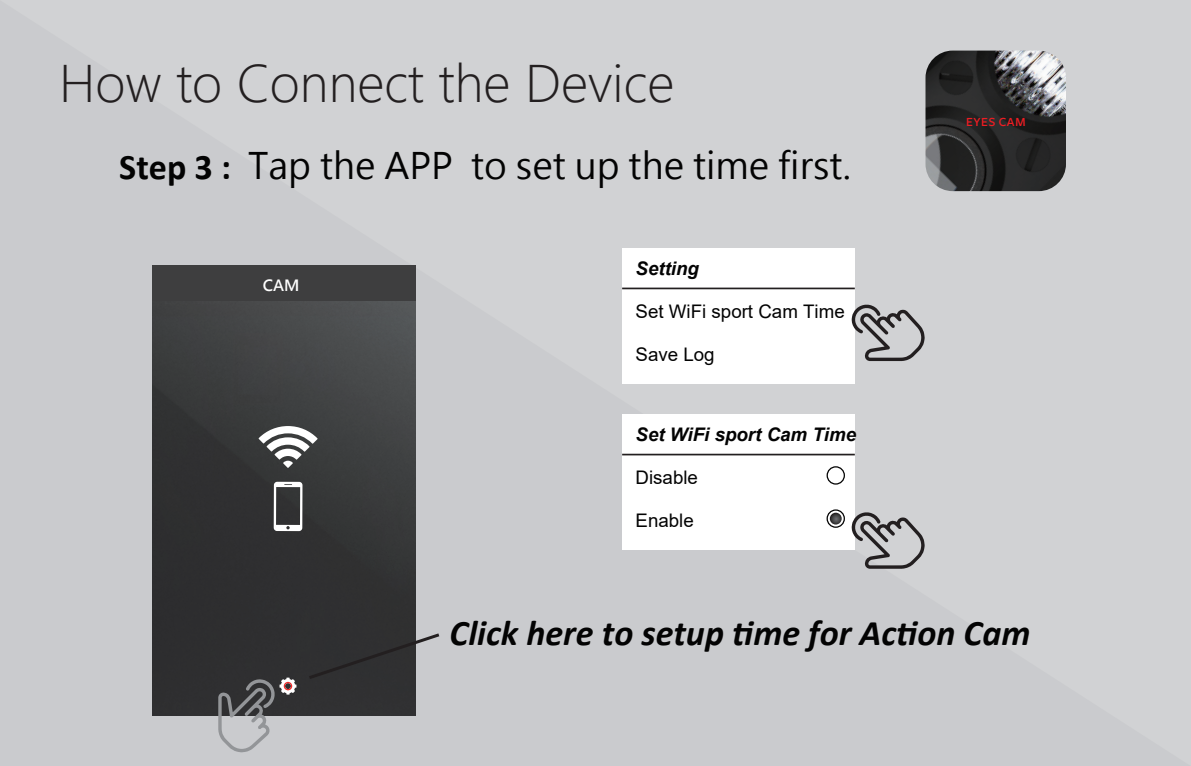
<style>
.page{position:relative;width:1191px;height:766px;background:#fff}
.page>*{position:absolute;margin:0;border:0;box-sizing:border-box;transform-origin:0 0}
.t1{font:300 49.5px "Microsoft Jheng Hei";color:#231f20}
.t2{font:36px "Microsoft Jheng Hei";color:#030303}
.t3{font:italic 700 36px "Calibri";color:#030303}
.t4{font:18.6px "Arial";color:#030303}
.t5{font:italic 700 18.6px "Arial";color:#030303}
.t6{font:17.1px "Freight Sans Medium SC";color:#ee1d23}
.t7{font:700 15.3px "Microsoft Jheng Hei";color:#fff}
.s1{font-family:"Calibri";font-weight:700}
</style>
<div class="page">
<div style="left:0;top:0;width:1191px;height:765px;background:#d1d2d4"></div>
<img style="left:925px;top:51px;width:141px;height:140px">
<img style="left:152px;top:300px;width:263px;height:415px">
<div style="left:152px;top:265px;width:263px;height:35px;background:#3e3e3f"></div>
<svg style="left:259px;top:426px;width:58px;height:41px"></svg>
<svg style="left:274px;top:481px;width:28px;height:50px"></svg>
<svg style="left:306px;top:631px;width:136px;height:50px;background:#4a4a4c"></svg>
<div style="left:622px;top:248px;width:233px;height:135px;background:#fff"></div>
<hr style="left:622px;top:287px;width:233px;height:2px;background:#231f20">
<div style="left:622px;top:414px;width:233px;height:135px;background:#fff"></div>
<hr style="left:622px;top:453px;width:233px;height:2px;background:#231f20">
<svg style="left:218px;top:677px;width:78px;height:75px;background:#878689"></svg>
<svg style="left:851px;top:512px;width:73px;height:56px;background:#a7a6a8"></svg>
<svg style="left:851px;top:304px;width:73px;height:57px;background:#a8a7a9"></svg>
<div style="left:826px;top:466px;width:19px;height:18px;border:1px solid #030303;border-radius:50%"></div>
<div style="left:826px;top:509px;width:19px;height:18px;border:1px solid #030303;border-radius:50%"></div>
<svg style="left:830px;top:512px;width:11px;height:12px"></svg>
<h1 class="t1" style="left:59px;top:52px;width:616px">How to Connect the Device</h1>
<h2 class="t2" style="left:119px;top:143px;width:733px"><span class="s1">Step 3 :</span> Tap the APP to set up the time first.</h2>
<p class="t7" style="left:263px;top:276px;width:38px">CAM</p>
<p class="t5" style="left:635px;top:256px;width:65px">Setting</p>
<p class="t4" style="left:635px;top:298px;width:211px">Set WiFi sport Cam Time</p>
<p class="t4" style="left:635px;top:341px;width:81px">Save Log</p>
<p class="t5" style="left:635px;top:422px;width:222px">Set WiFi sport Cam Time</p>
<p class="t4" style="left:635px;top:464px;width:64px">Disable</p>
<p class="t4" style="left:635px;top:507px;width:60px">Enable</p>
<p class="t6" style="left:965px;top:111px;width:62px">eyes cam</p>
<h2 class="t3" style="left:449px;top:607px;width:582px">Click here to setup time for Action Cam</h2>
</div>
